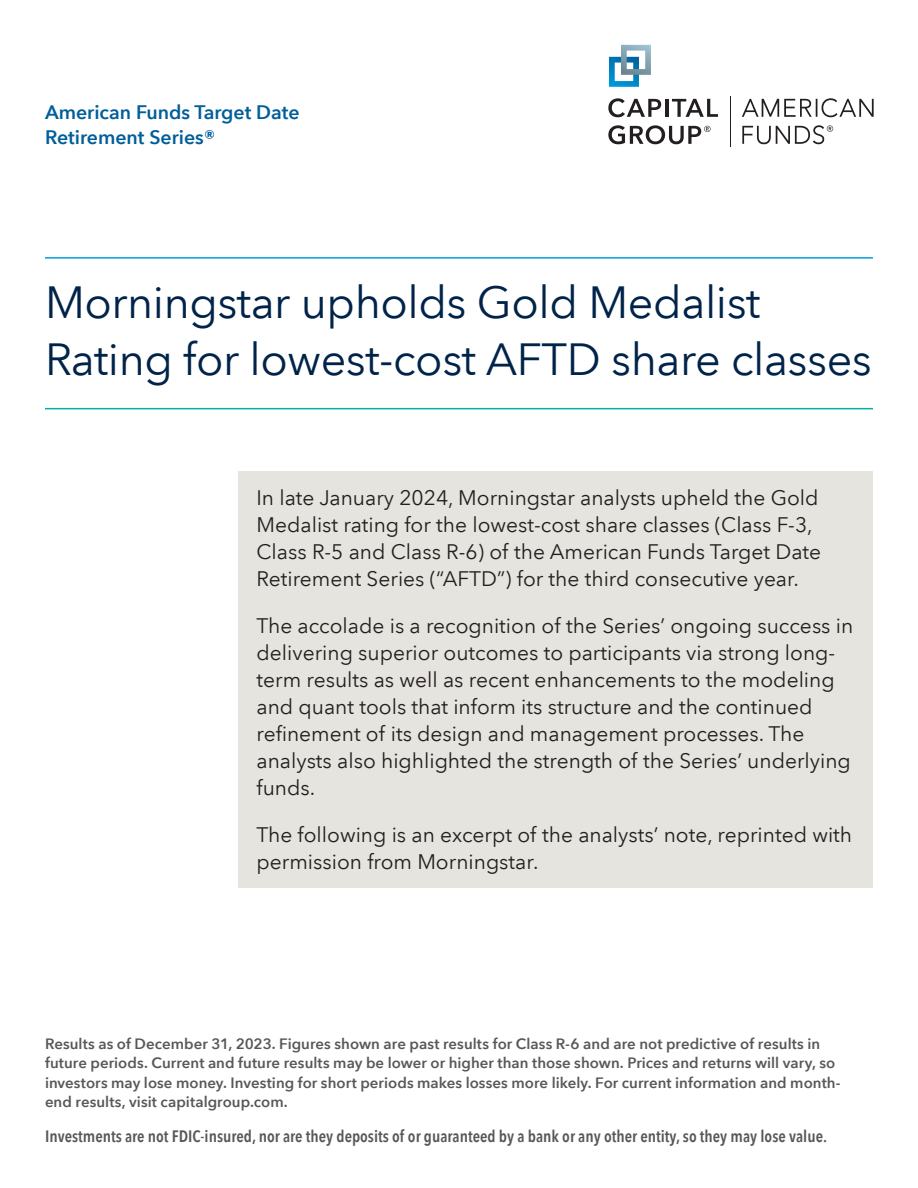
<style>
.page{position:relative;width:918px;height:1188px;background:#fff}
.page>*{position:absolute;margin:0;border:0;box-sizing:border-box;transform-origin:0 0}
.t1{font:45px/57px "Avenir Next LT Com";letter-spacing:-.01em;color:#002349}
.t2{font:21px/27px "Avenir Next LT Com";color:#231f20}
.t3{font:600 19.5px/25.5px "Avenir Next LT Com";color:#005e9a}
.t4{font:600 condensed 16.5px "Avenir Next LT Com";color:#57585a}
.t5{font:600 15px/19.5px "Avenir Next LT Com";letter-spacing:.005em;color:#57585a}
</style>
<div class="page">
<hr style="left:730px;top:96px;width:1px;height:51px;background:#231f20">
<svg style="left:608px;top:98px;width:53px;height:19px"></svg>
<hr style="left:665px;top:99px;width:3px;height:18px;background:#231f20">
<svg style="left:672px;top:99px;width:46px;height:18px"></svg>
<svg style="left:608px;top:125px;width:103px;height:19px"></svg>
<svg style="left:742px;top:98px;width:132px;height:19px"></svg>
<svg style="left:609px;top:45px;width:42px;height:42px"></svg>
<svg style="left:742px;top:125px;width:91px;height:19px"></svg>
<hr style="left:45px;top:408px;width:828px;height:1px;background:#00afa9">
<hr style="left:45px;top:257px;width:828px;height:2px;background:#009cdc">
<div style="left:238px;top:471px;width:635px;height:416px;background:#e6e4df"></div>
<p class="t3" style="left:45px;top:99px;width:256px">American Funds Target Date<br>Retirement Series®</p>
<h1 class="t1" style="left:45px;top:274px;width:828px">Morningstar upholds Gold Medalist<br>Rating for lowest-cost AFTD share classes</h1>
<p class="t2" style="left:256px;top:484px;width:566px">In late January 2024, Morningstar analysts upheld the Gold Medalist rating for the lowest-cost share classes (Class F-3, Class R-5 and Class R-6) of the American Funds Target Date Retirement Series (“AFTD”) for the third consecutive year.</p>
<p class="t2" style="left:256px;top:612px;width:598px">The accolade is a recognition of the Series’ ongoing success in delivering superior outcomes to participants via strong long&shy;term results as well as recent enhancements to the modeling and quant tools that inform its structure and the continued refinement of its design and management processes. The analysts also highlighted the strength of the Series’ underlying funds.</p>
<p class="t2" style="left:256px;top:822px;width:597px">The following is an excerpt of the analysts’ note, reprinted with permission from Morningstar.</p>
<p class="t5" style="left:45px;top:1033px;width:797px">Results as of December 31, 2023. Figures shown are past results for Class R-6 and are not predictive of results in future periods. Current and future results may be lower or higher than those shown. Prices and returns will vary, so investors may lose money. Investing for short periods makes losses more likely. For current information and month&shy;end results, visit capitalgroup.com.</p>
<p class="t4" style="left:45px;top:1127px;width:784px">Investments are not FDIC-insured, nor are they deposits of or guaranteed by a bank or any other entity, so they may lose value.</p>
</div>
